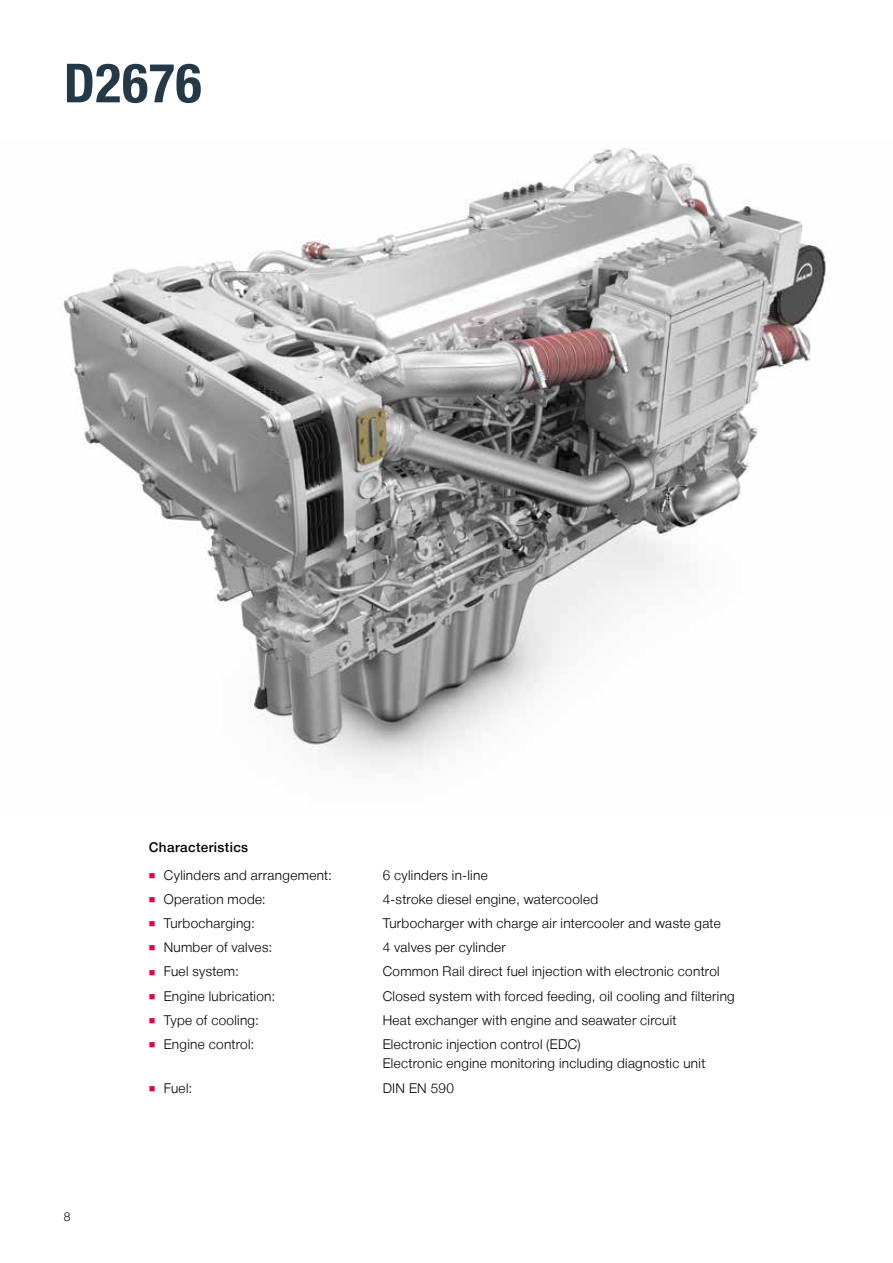
<style>
.page{position:relative;width:893px;height:1263px;background:#fff}
.page>*{position:absolute;margin:0;border:0;box-sizing:border-box;transform-origin:0 0}
.t1{font:700 54px "Man Global Pro Condensed";letter-spacing:.015em;color:#243948}
.t2{font:300 13.5px/19.5px "Man Global Pro";letter-spacing:.025em;color:#000}
.t3{font:500 13.5px "Man Global Pro";letter-spacing:.03em;color:#000}
.t4{font:300 12px "Man Global Pro";color:#000}
.s1{color:#e40045}
</style>
<div class="page">
<hr style="left:892px;top:694px;width:1px;height:569px;background:#e4e7eb">
<img style="left:63px;top:148px;width:830px;height:668px">
<h1 class="t1" style="left:64px;top:49px;width:139px">D2676</h1>
<p class="t4" style="left:64px;top:1209px;width:8px">8</p>
<p class="t3" style="left:149px;top:838px;width:101px">Characteristics</p>
<p class="t2" style="left:149px;top:865px;width:185px"><span class="s1">■</span> Cylinders and arrangement:</p>
<p class="t2" style="left:383px;top:865px;width:107px">6 cylinders in-line</p>
<p class="t2" style="left:149px;top:889px;width:118px"><span class="s1">■</span> Operation mode:</p>
<p class="t2" style="left:383px;top:889px;width:217px">4-stroke diesel engine, watercooled</p>
<p class="t2" style="left:149px;top:913px;width:107px"><span class="s1">■</span> Turbocharging:</p>
<p class="t2" style="left:383px;top:913px;width:339px">Turbocharger with charge air intercooler and waste gate</p>
<p class="t2" style="left:149px;top:937px;width:125px"><span class="s1">■</span> Number of valves:</p>
<p class="t2" style="left:383px;top:937px;width:125px">4 valves per cylinder</p>
<p class="t2" style="left:149px;top:961px;width:92px"><span class="s1">■</span> Fuel system:</p>
<p class="t2" style="left:383px;top:961px;width:339px">Common Rail direct fuel injection with electronic control</p>
<p class="t2" style="left:149px;top:986px;width:128px"><span class="s1">■</span> Engine lubrication:</p>
<p class="t2" style="left:383px;top:986px;width:354px">Closed system with forced feeding, oil cooling and filtering</p>
<p class="t2" style="left:149px;top:1010px;width:112px"><span class="s1">■</span> Type of cooling:</p>
<p class="t2" style="left:383px;top:1010px;width:295px">Heat exchanger with engine and seawater circuit</p>
<p class="t2" style="left:149px;top:1034px;width:107px"><span class="s1">■</span> Engine control:</p>
<p class="t2" style="left:383px;top:1034px;width:324px">Electronic injection control (EDC)<br>Electronic engine monitoring including diagnostic unit</p>
<p class="t2" style="left:149px;top:1078px;width:45px"><span class="s1">■</span> Fuel:</p>
<p class="t2" style="left:383px;top:1078px;width:73px">DIN EN 590</p>
</div>
